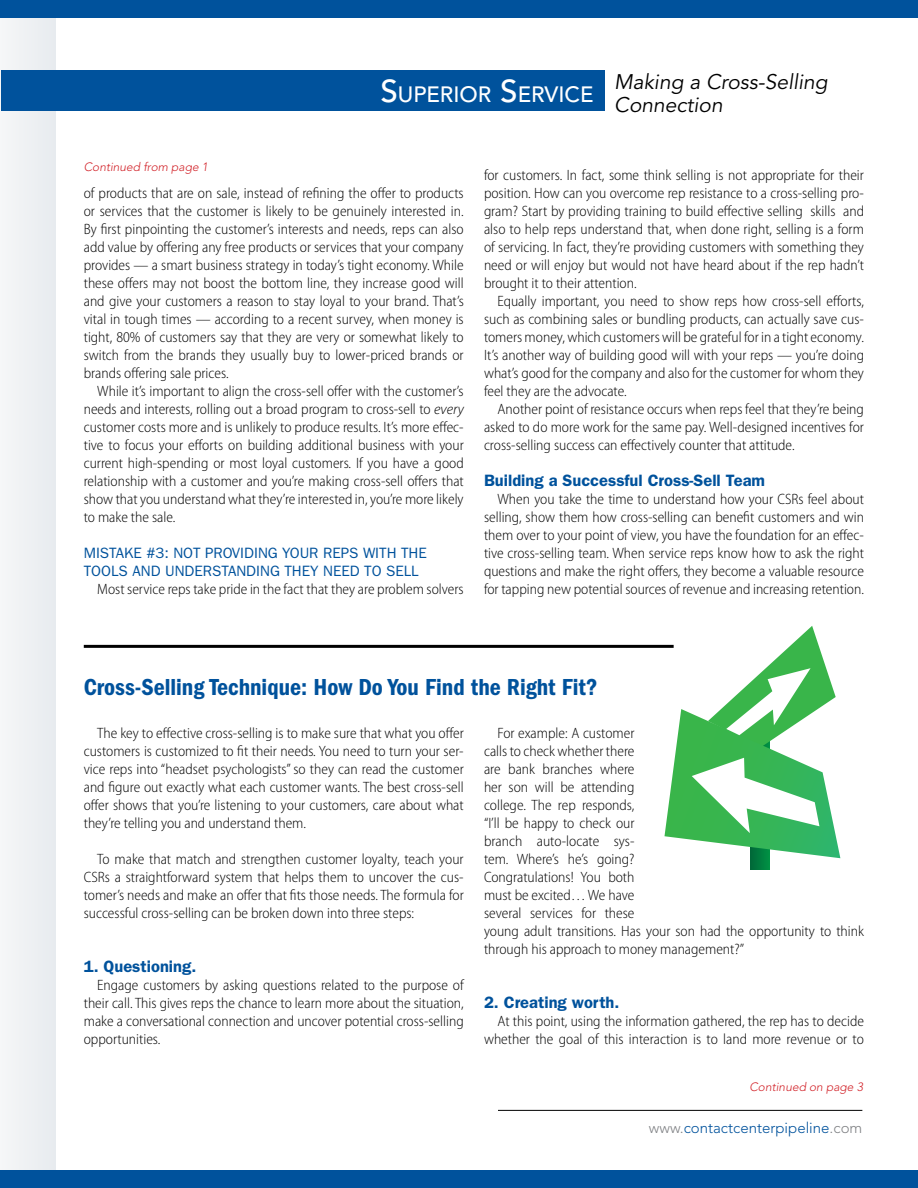
<style>
.page{position:relative;width:918px;height:1188px;background:#fff}
.page>*{position:absolute;margin:0;border:0;box-sizing:border-box;transform-origin:0 0}
.t1{font:600 condensed 24px "Franklin Gothic";color:#00529c}
.t2{font:500 22.05px "Avenir";color:#fff}
.t3{font:italic 21px/22.5px "Avenir";color:#000}
.t4{font:600 16.5px "Franklin Gothic";color:#00529c}
.t5{font:300 semi-condensed 15px/18px "Myriad Pro";color:#000;text-align:justify}
.t6{font:15px/18px "Franklin Gothic";color:#00529c}
.t7{font:300 15px "Avenir";color:#00529c}
.t8{font:italic 300 12px "Avenir";color:#d2232a}
.s1{font-size:31.5px}
.s2{font-style:italic;font-stretch:normal}
.s3{color:#808285}
</style>
<div class="page">
<div style="left:0;top:0;width:56px;height:1188px;background:#eef1f3"></div>
<div style="left:1px;top:70px;width:603px;height:41px;background:#00529c"></div>
<hr style="left:498px;top:1110px;width:364px;height:1px;background:#000">
<div style="left:0;top:0;width:918px;height:18px;background:#00529c"></div>
<div style="left:0;top:1170px;width:918px;height:18px;background:#00529c"></div>
<hr style="left:84px;top:645px;width:590px;height:3px;background:#000">
<div style="left:750px;top:716px;width:20px;height:154px;background:linear-gradient(to right,#006738,#009043)"></div>
<svg style="left:664px;top:626px;width:176px;height:232px"></svg>
<h2 class="t2" style="left:380px;top:82px;width:215px"><span class="s1">S</span>UPERIOR <span class="s1">S</span>ERVICE</h2>
<h3 class="t3" style="left:614px;top:72px;width:215px">Making a Cross-Selling<br>Connection</h3>
<p class="t8" style="left:84px;top:160px;width:126px">Continued from page 1</p>
<p class="t5" style="left:84px;top:184px;width:382px">of products that are on sale, instead of refining the offer to products or services that the customer is likely to be genuinely interested in.<br>By first pinpointing the customer’s interests and needs, reps can also add value by offering any free products or services that your company provides — a smart business strategy in today’s tight economy. While these offers may not boost the bottom line, they increase good will and give your customers a reason to stay loyal to your brand. That’s vital in tough times — according to a recent survey, when money is tight, 80% of customers say that they are very or somewhat likely to switch from the brands they usually buy to lower-priced brands or brands offering sale prices.</p>
<p class="t5" style="left:84px;top:382px;width:381px;text-indent:14px">While it’s important to align the cross-sell offer with the customer’s needs and interests, rolling out a broad program to cross-sell to <span class="s2">every </span>customer costs more and is unlikely to produce results. It’s more effec&shy;tive to focus your efforts on building additional business with your current high-spending or most loyal customers. If you have a good relationship with a customer and you’re making cross-sell offers that show that you understand what they’re interested in, you’re more likely to make the sale.</p>
<p class="t6" style="left:84px;top:544px;width:345px">MISTAKE #3: NOT PROVIDING YOUR REPS WITH THE<br>TOOLS AND UN DERSTAN DING THEY N EED TO SELL</p>
<p class="t5" style="left:97px;top:580px;width:368px">Most service reps take pride in the fact that they are problem solvers</p>
<p class="t5" style="left:484px;top:166px;width:382px">for customers. In fact, some think selling is not appropriate for their position. How can you overcome rep resistance to a cross-selling pro&shy;gram? Start by providing training to build effective selling skills and also to help reps understand that, when done right, selling is a form of servicing. In fact, they’re providing customers with something they need or will enjoy but would not have heard about if the rep hadn’t brought it to their attention.</p>
<p class="t5" style="left:484px;top:292px;width:382px;text-indent:13px">Equally important, you need to show reps how cross-sell efforts, such as combining sales or bundling products, can actually save cus&shy;tomers money, which customers will be grateful for in a tight economy.<br>It’s another way of building good will with your reps — you’re doing what’s good for the company and also for the customer for whom they feel they are the advocate.</p>
<p class="t5" style="left:484px;top:400px;width:381px;text-indent:13px">Another point of resistance occurs when reps feel that they’re being asked to do more work for the same pay. Well-designed incentives for cross-selling success can effectively counter that attitude.</p>
<p class="t4" style="left:484px;top:471px;width:283px">Building a Successful Cross-Sell Team</p>
<p class="t5" style="left:484px;top:490px;width:382px;text-indent:14px">When you take the time to understand how your CSRs feel about selling, show them how cross-selling can benefit customers and win them over to your point of view, you have the foundation for an effec&shy;tive cross-selling team. When service reps know how to ask the right questions and make the right offers, they become a valuable resource for tapping new potential sources of revenue and increasing retention.</p>
<h1 class="t1" style="left:84px;top:673px;width:515px">Cross-Selling Technique: How Do You Find the Right Fit?</h1>
<p class="t5" style="left:84px;top:724px;width:382px;text-indent:14px">The key to effective cross-selling is to make sure that what you offer customers is customized to fit their needs. You need to turn your ser&shy;vice reps into “headset psychologists” so they can read the customer and figure out exactly what each customer wants. The best cross-sell offer shows that you’re listening to your customers, care about what they’re telling you and understand them.</p>
<p class="t5" style="left:84px;top:850px;width:381px;text-indent:13px">To make that match and strengthen customer loyalty, teach your CSRs a straightforward system that helps them to uncover the cus&shy;tomer’s needs and make an offer that fits those needs. The formula for successful cross-selling can be broken down into three steps:</p>
<p class="t4" style="left:84px;top:957px;width:114px">1. Questioning.</p>
<p class="t5" style="left:84px;top:976px;width:381px;text-indent:14px">Engage customers by asking questions related to the purpose of their call. This gives reps the chance to learn more about the situation, make a conversational connection and uncover potential cross-selling opportunities.</p>
<p class="t5" style="left:484px;top:724px;width:382px;text-align:left;text-indent:14px">For example: A customer<br>calls to check whether there<br>are bank branches where<br>her son will be attending<br>college. The rep responds,<br>“I’ll be happy to check our<br>branch auto-locate sys-<br>tem. Where’s he’s going?<br>Congratulations! You both<br>must be excited… We have<br>several services for these<br>young adult transitions. Has your son had the opportunity to think through his approach to money management?”</p>
<p class="t4" style="left:484px;top:993px;width:137px">2. Creating worth.</p>
<p class="t5" style="left:484px;top:1012px;width:381px;text-align:right">At this point, using the information gathered, the rep has to decide whether the goal of this interaction is to land more revenue or to</p>
<p class="t8" style="left:750px;top:1080px;width:115px">Continued on page 3</p>
<p class="t7" style="left:649px;top:1119px;width:215px"><span class="s3">www.</span>contactcenterpipeline<span class="s3">.com</span></p>
</div>
